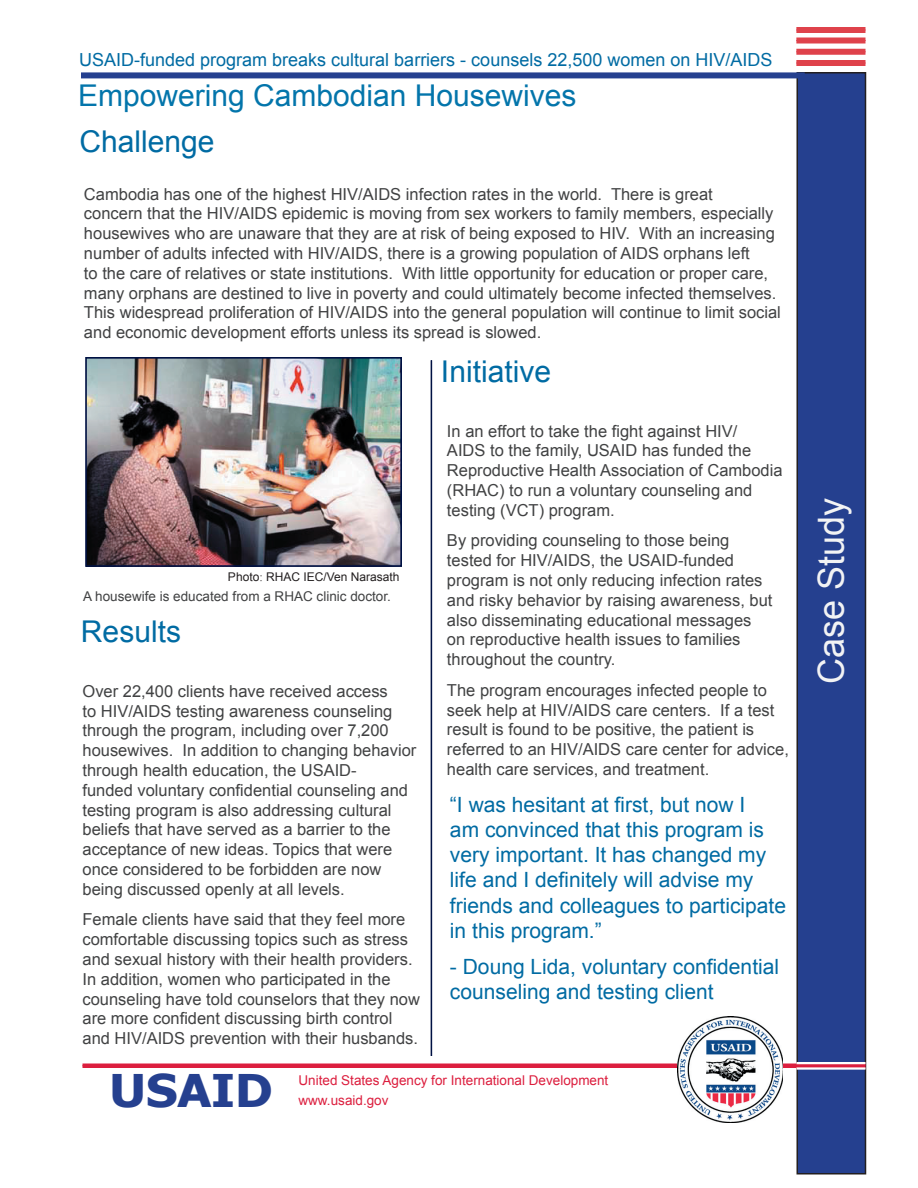
<style>
.page{position:relative;width:918px;height:1188px;background:#fff}
.page>*{position:absolute;margin:0;border:0;box-sizing:border-box;transform-origin:0 0}
.t1{font:700 45px "Tahoma";color:#25408f;scale:1.1 1}
.t2{font:36px "Arial";color:#f2f3f4}
.Headline{font:30px "Arial";color:#0375ab}
.t3{font:30px "Arial";color:#006ba3}
.t4{font:21px/25.2px "Arial";color:#006ba3}
.Impact{font:18px "Arial";color:#006ba3}
.Results{font:16.5px/19.8px "Arial";color:#414243}
.Challenge{font:16.5px/19.8px "Arial";color:#414243}
.Initiative{font:16.5px/19.8px "Arial";color:#414243}
.t5{font:13.5px "Arial";color:#dc1e3e}
.PhotographsCaption{font:13.5px "Arial";color:#414243}
.t6{font:12px "Arial";color:#231f20}
.s1{font-family:"Times"}
</style>
<div class="page">
<div style="left:797px;top:73px;width:69px;height:1101px;background:#25408f"></div>
<div style="left:796px;top:72px;width:70px;height:1102px;border:2px solid #231f20"></div>
<div style="left:81px;top:72px;width:724px;height:6px;background:#25408f"></div>
<hr style="left:82px;top:1064px;width:784px;height:4px;background:#dc1e3e">
<hr style="left:796px;top:1067px;width:70px;height:3px;background:#fff">
<img style="left:677px;top:1017px;width:106px;height:106px">
<div style="left:796px;top:60px;width:70px;height:6px;background:#df424b"></div>
<div style="left:796px;top:49px;width:69px;height:6px;background:#df424b"></div>
<div style="left:796px;top:38px;width:69px;height:6px;background:#df424b"></div>
<div style="left:796px;top:27px;width:69px;height:6px;background:#df424b"></div>
<hr style="left:796px;top:1062px;width:69px;height:2px;background:#fff">
<hr style="left:431px;top:360px;width:1px;height:696px;background:#001143">
<img style="left:88px;top:360px;width:311px;height:204px">
<div style="left:85px;top:357px;width:317px;height:210px;border:2px solid #001143"></div>
<p class="Impact" style="left:79px;top:47px;width:695px">USAID-funded program breaks cultural barriers - counsels 22,500 women on HIV/AIDS</p>
<p class="Headline" style="left:78px;top:75px;width:500px">Empowering Cambodian Housewives</p>
<p class="t3" style="left:79px;top:121px;width:137px">Challenge</p>
<p class="Challenge" style="left:84px;top:184px;width:698px">Cambodia has one of the highest HIV/AIDS infection rates in the world. There is great<br>concern that the HIV/AIDS epidemic is moving from sex workers to family members, especially housewives who are unaware that they are at risk of being exposed to HIV. With an increasing number of adults infected with HIV/AIDS, there is a growing population of AIDS orphans left<br>to the care of relatives or state institutions. With little opportunity for education or proper care, many orphans are destined to live in poverty and could ultimately become infected themselves.<br>This widespread proliferation of HIV/AIDS into the general population will continue to limit social and economic development efforts unless its spread is slowed.</p>
<p class="t6" style="left:228px;top:569px;width:173px">Photo<span class="s1">:</span> RHAC IEC/Ven Narasath</p>
<p class="PhotographsCaption" style="left:83px;top:587px;width:309px">A housewife is educated from a RHAC clinic doctor.</p>
<p class="t3" style="left:81px;top:611px;width:102px">Results</p>
<p class="Results" style="left:82px;top:681px;width:335px">Over 22,400 clients have received access<br>to HIV/AIDS testing awareness counseling through the program, including over 7,200 housewives. In addition to changing behavior through health education, the USAID-<br>funded voluntary confidential counseling and testing program is also addressing cultural beliefs that have served as a barrier to the acceptance of new ideas. Topics that were once considered to be forbidden are now being discussed openly at all levels.</p>
<p class="Results" style="left:82px;top:910px;width:339px">Female clients have said that they feel more comfortable discussing topics such as stress and sexual history with their health providers.<br>In addition, women who participated in the counseling have told counselors that they now are more confident discussing birth control and HIV/AIDS prevention with their husbands.</p>
<p class="t3" style="left:441px;top:351px;width:112px">Initiative</p>
<p class="Initiative" style="left:447px;top:421px;width:337px">In an effort to take the fight against HIV/<br>AIDS to the family, USAID has funded the Reproductive Health Association of Cambodia (RHAC) to run a voluntary counseling and testing (VCT) program.</p>
<p class="Initiative" style="left:447px;top:531px;width:327px">By providing counseling to those being tested for HIV/AIDS, the USAID-funded program is not only reducing infection rates and risky behavior by raising awareness, but also disseminating educational messages on reproductive health issues to families throughout the country.</p>
<p class="Initiative" style="left:447px;top:680px;width:343px">The program encourages infected people to seek help at HIV/AIDS care centers. If a test result is found to be positive, the patient is referred to an HIV/AIDS care center for advice, health care services, and treatment.</p>
<p class="t4" style="left:450px;top:792px;width:338px">“I was hesitant at first, but now I<br>am convinced that this program is very important. It has changed my life and I definitely will advise my friends and colleagues to participate in this program.”</p>
<p class="t4" style="left:450px;top:954px;width:331px">- Doung Lida, voluntary confidential counseling and testing client</p>
<p class="t1" style="left:110px;top:1059px;width:150px">USAID</p>
<p class="t5" style="left:298px;top:1071px;width:311px">United States Agency for International Development</p>
<p class="t5" style="left:298px;top:1091px;width:92px">www.usaid.gov</p>
<p class="t2" style="left:806px;top:684px;width:188px;rotate:-90deg">Case Study</p>
</div>
